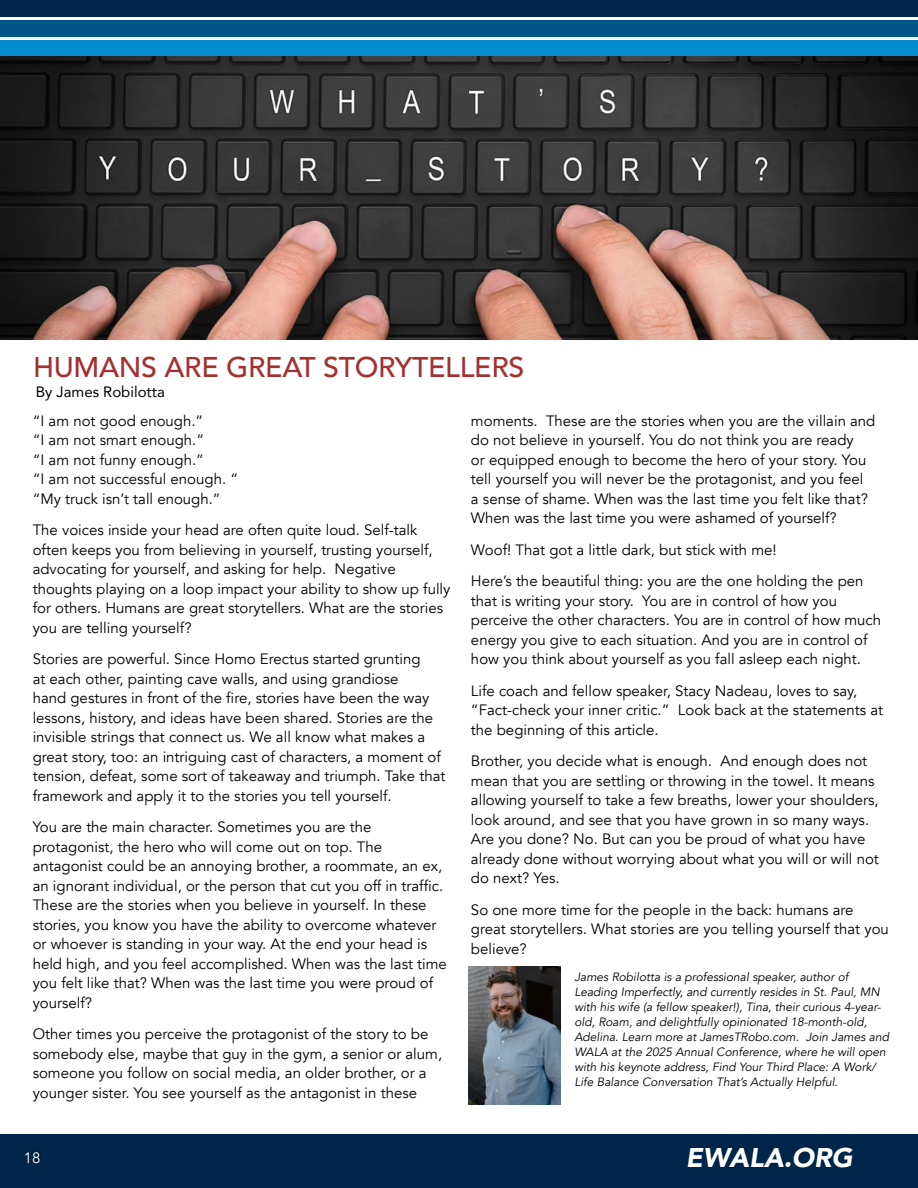
<style>
.page{position:relative;width:918px;height:1188px;background:#fff}
.page>*{position:absolute;margin:0;border:0;box-sizing:border-box;transform-origin:0 0}
.t1{font:500 28.5px "Avenir";letter-spacing:-.01em;color:#a33132}
.t2{font:italic 900 27px "Avenir";color:#fff}
.t3{font:15px/19.5px "Avenir";color:#000}
.t4{font:15px "Avenir";color:#000}
.t5{font:15px "Avenir";color:#fff}
.t6{font:italic 12px/15px "Avenir";color:#000}
.s1{font-family:"Helvetica Neue";font-weight:100;font-size:13.5px;color:#000}
</style>
<div class="page">
<div style="left:0;top:0;width:918px;height:17px;background:#00254a"></div>
<div style="left:0;top:20px;width:918px;height:16px;background:#005689"></div>
<div style="left:0;top:40px;width:918px;height:16px;background:#008ccc"></div>
<img style="left:0;top:56px;width:918px;height:284px">
<img style="left:469px;top:966px;width:92px;height:138px">
<div style="left:0;top:1135px;width:918px;height:53px;background:#00254a"></div>
<h1 class="t1" style="left:33px;top:343px;width:493px">HUMANS ARE GREAT STORYTELLERS</h1>
<p class="t4" style="left:36px;top:380px;width:131px">By James Robilotta</p>
<p class="t3" style="left:33px;top:411px;width:207px">“I am not good enough.”<br>“I am not smart enough.”<br>“I am not funny enough.”<br>“I am not successful enough. “ “My truck isn’t tall enough.”</p>
<p class="t3" style="left:33px;top:521px;width:419px">The voices inside your head are often quite loud. Self-talk often keeps you from believing in yourself, trusting yourself, advocating for yourself, and asking for help. Negative thoughts playing on a loop impact your ability to show up fully for others. Humans are great storytellers. What are the stories you are telling yourself?</p>
<p class="t3" style="left:33px;top:650px;width:414px">Stories are powerful. Since Homo Erectus started grunting<br>at each other, painting cave walls, and using grandiose<br>hand gestures in front of the fire, stories have been the way lessons, history, and ideas have been shared. Stories are the invisible strings that connect us. We all know what makes a great story, too: an intriguing cast of characters, a moment of tension, defeat, some sort of takeaway and triumph. Take that framework and apply it to the stories you tell yourself.</p>
<p class="t3" style="left:33px;top:818px;width:416px">You are the main character. Sometimes you are the protagonist, the hero who will come out on top. The antagonist could be an annoying brother, a roommate, an ex, an ignorant individual, or the person that cut you off in traffic.<br>These are the stories when you believe in yourself. In these stories, you know you have the ability to overcome whatever or whoever is standing in your way. At the end your head is held high, and you feel accomplished. When was the last time you felt like that? When was the last time you were proud of yourself?</p>
<p class="t3" style="left:33px;top:1025px;width:411px">Other times you perceive the protagonist of the story to be somebody else, maybe that guy in the gym, a senior or alum, someone you follow on social media, an older brother, or a younger sister. You see yourself as the antagonist in these</p>
<p class="t3" style="left:471px;top:411px;width:406px">moments. These are the stories when you are the villain and do not believe in yourself. You do not think you are ready<br>or equipped enough to become the hero of your story. You tell yourself you will never be the protagonist, and you feel<br>a sense of shame. When was the last time you felt like that?<br>When was the last time you were ashamed of yourself?</p>
<p class="t3" style="left:471px;top:534px;width:394px;line-height:31.5px">Woof! That got a little dark, but stick with me!<br>Here’s the beautiful thing: you are the one holding the pen</p>
<p class="t3" style="left:471px;top:591px;width:412px">that is writing your story. You are in control of how you perceive the other characters. You are in control of how much energy you give to each situation. And you are in control of how you think about yourself as you fall asleep each night.</p>
<p class="t3" style="left:471px;top:681px;width:414px">Life coach and fellow speaker, Stacy Nadeau, loves to say, “Fact-check your inner critic.” Look back at the statements at the beginning of this article.</p>
<p class="t3" style="left:471px;top:752px;width:409px">Brother, you decide what is enough. And enough does not mean that you are settling or throwing in the towel. It means allowing yourself to take a few breaths, lower your shoulders, look around, and see that you have grown in so many ways.<br>Are you done? No. But can you be proud of what you have already done without worrying about what you will or will not do next? Yes.</p>
<p class="t3" style="left:471px;top:900px;width:419px">So one more time for the people in the back: humans are great storytellers. What stories are you telling yourself that you believe?</p>
<p class="t6" style="left:574px;top:970px;width:316px">James Robilotta is a professional speaker, author of Leading Imperfectly, and currently resides in St. Paul, MN with his wife (a fellow speaker!), Tina, their curious 4-year&shy;old, Roam, and delightfully opinionated 18-month-old, Adelina. Learn more at JamesTRobo.com. Join James and WALA at the 2025 Annual Conference, where he will open with his keynote address, Find Your Third Place: A Work/ Life Balance Conversation That’s Actually Helpful.</p>
<p class="t5" style="left:24px;top:1148px;width:19px">1 8<span class="s1">6</span></p>
<h2 class="t2" style="left:686px;top:1136px;width:168px">EWALA.ORG</h2>
</div>
